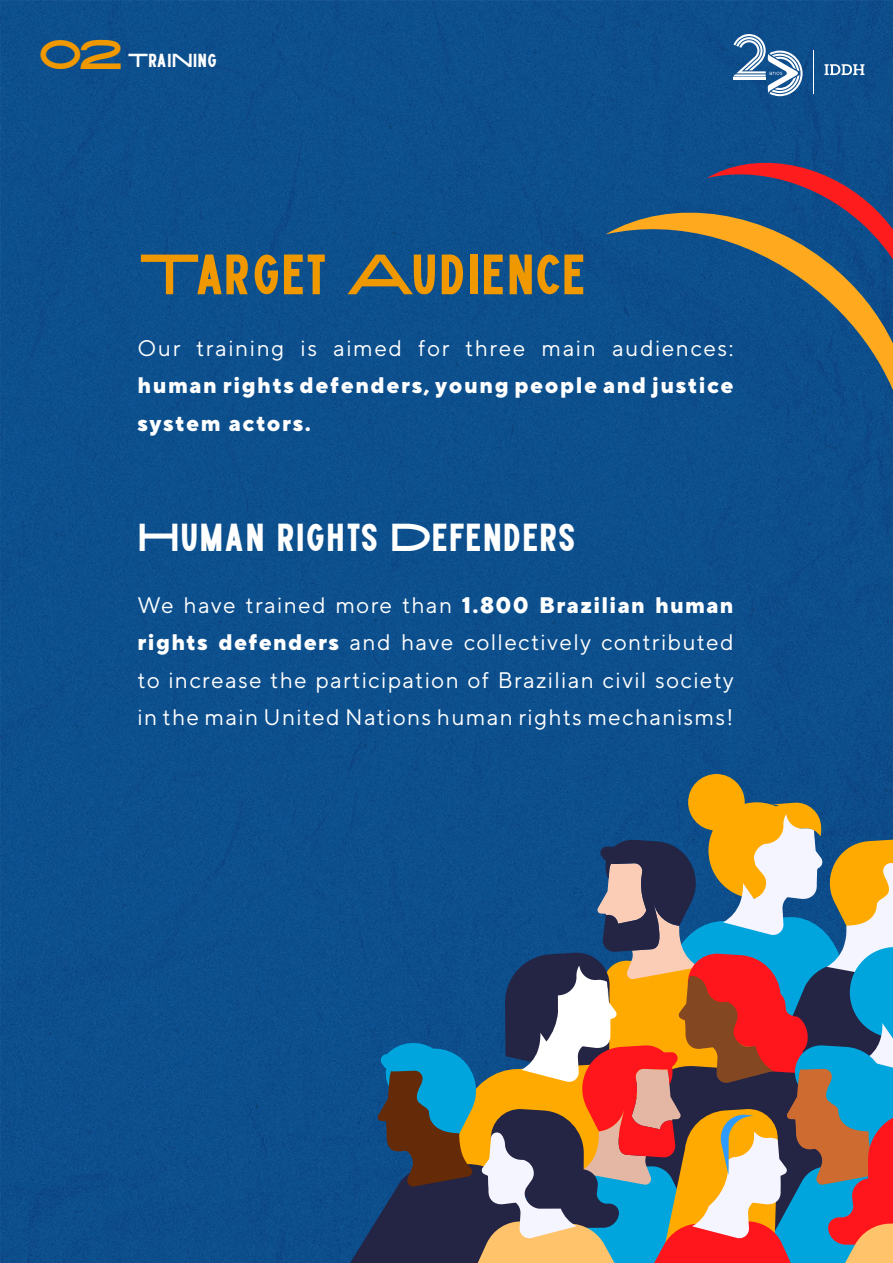
<style>
.page{position:relative;width:893px;height:1263px;background:#0d4f8d}
.page>*{position:absolute;margin:0;border:0;box-sizing:border-box;transform-origin:0 0}
.t1{font:56.7px "High Cruiser";letter-spacing:-.01em;color:#f09800}
.t2{font:39px "High Cruiser";color:#fff}
.t3{font:22.5px/37.5px "TT Norms Pro";letter-spacing:.06em;color:#fff;text-align:justify}
.t4{font:800 22.5px/37.5px "TT Norms Pro";letter-spacing:.07em;color:#fff}
.t5{font:18.9px "High Cruiser";color:#fff}
.s1{font-size:41.55px;color:#f09800}
.s2{font-weight:800}
</style>
<div class="page">
<svg style="left:606px;top:196px;width:287px;height:253px;background:#185286"></svg>
<svg style="left:707px;top:151px;width:186px;height:177px;background:#4c576e"></svg>
<svg style="left:824px;top:64px;width:40px;height:11px"></svg>
<hr style="left:813px;top:51px;width:1px;height:43px;background:#fff">
<svg style="left:733px;top:34px;width:70px;height:62px"></svg>
<svg style="left:335px;top:774px;width:558px;height:489px;background:#636a74"></svg>
<p class="t5" style="left:38px;top:49px;width:180px"><span class="s1">02</span> TRAINING</p>
<h1 class="t1" style="left:137px;top:240px;width:451px">TARGET AUDIENCE</h1>
<p class="t3" style="left:137px;top:328px;width:598px">Our training is aimed for three main audiences:</p>
<p class="t4" style="left:137px;top:366px;width:597px">human rights defenders, young people and justice system actors.</p>
<h2 class="t2" style="left:137px;top:514px;width:440px">HUMAN RIGHTS DEFENDERS</h2>
<p class="t3" style="left:137px;top:585px;width:598px">We have trained more than <span class="s2">1.800 Brazilian human rights defenders</span> and have collectively contributed to increase the participation of Brazilian civil society in the main United Nations human rights mechanisms!</p>
</div>
